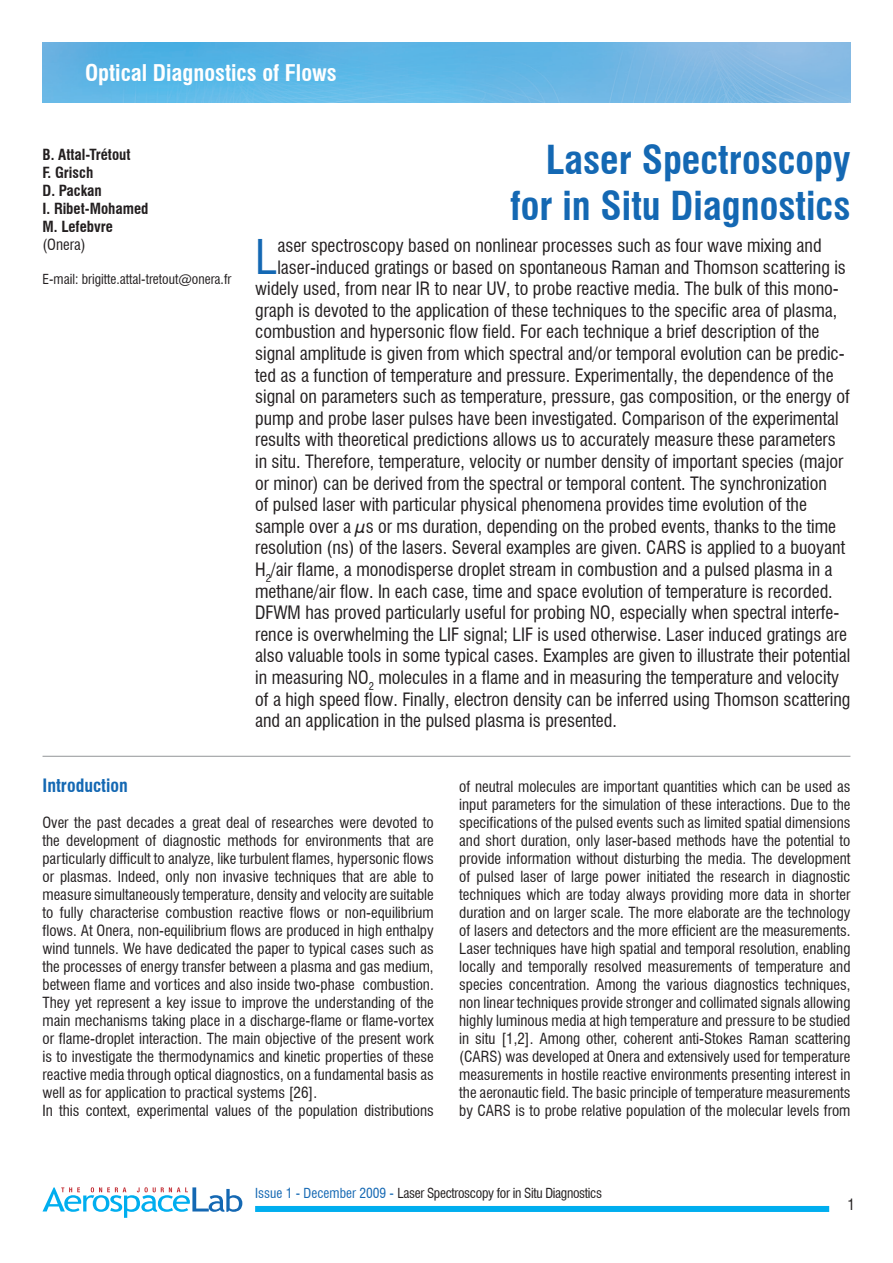
<style>
.page{position:relative;width:893px;height:1263px;background:#fff}
.page>*{position:absolute;margin:0;border:0;box-sizing:border-box;transform-origin:0 0}
.t1{font:condensed 46.8px "Swiss 721 BT";color:#1468b3}
.t2{font:700 condensed 39px/46.8px "Swiss 721 BT";color:#1468b3;text-align:right}
.t3{font:700 condensed 22.5px "Swiss 721 BT";color:#fff}
.t4{font:condensed 18px "Swiss 721 BT";color:#231f20}
.t5{font:700 condensed 18px "Swiss 721 BT";color:#1468b3}
.t6{font:condensed 15px/18px "Swiss 721 BT";color:#231f20}
.t7{font:700 condensed 15px/18px "Swiss 721 BT";color:#231f20}
.t8{font:condensed 13.5px "Swiss 721 BT";letter-spacing:-.025em;color:#231f20}
.t9{font:condensed 13.5px "Swiss 721 BT";color:#231f20}
.s1{color:#1468b3}
</style>
<div class="page">
<div style="left:255px;top:1206px;width:574px;height:6px;background:#00aeef"></div>
<svg style="left:43px;top:1187px;width:199px;height:31px"></svg>
<img style="left:43px;top:43px;width:807px;height:59px">
<hr style="left:43px;top:756px;width:807px;height:1px;background:#939598">
<h3 class="t3" style="left:85px;top:59px;width:253px">Optical Diagnostics of Flows</h3>
<p class="t7" style="left:43px;top:146px;width:107px">B. Attal-Trétout<br>F. Grisch<br>D. Packan<br>I. Ribet-Mohamed<br>M. Lefebvre</p>
<p class="t6" style="left:43px;top:236px;width:45px">(Onera)</p>
<p class="t9" style="left:43px;top:271px;width:190px">E-mail: brigitte.attal-tretout@onera.fr</p>
<h2 class="t2" style="left:510px;top:136px;width:342px">Laser Spectroscopy for in Situ Diagnostics</h2>
<h1 class="t1" style="left:255px;top:229px;width:24px">L</h1>
<p class="t4" style="left:277px;top:235px;width:546px">aser spectroscopy based on nonlinear processes such as four wave mixing and</p>
<p class="t4" style="left:277px;top:256px;width:570px">laser-induced gratings or based on spontaneous Raman and Thomson scattering is</p>
<p class="t4" style="left:255px;top:278px;width:585px">widely used, from near IR to near UV, to probe reactive media. The bulk of this mono-</p>
<p class="t4" style="left:255px;top:299px;width:584px">graph is devoted to the application of these techniques to the specific area of plasma,</p>
<p class="t4" style="left:255px;top:321px;width:566px">combustion and hypersonic flow field. For each technique a brief description of the</p>
<p class="t4" style="left:255px;top:343px;width:591px">signal amplitude is given from which spectral and/or temporal evolution can be predic-</p>
<p class="t4" style="left:255px;top:364px;width:580px">ted as a function of temperature and pressure. Experimentally, the dependence of the</p>
<p class="t4" style="left:255px;top:386px;width:596px">signal on parameters such as temperature, pressure, gas composition, or the energy of</p>
<p class="t4" style="left:255px;top:407px;width:585px">pump and probe laser pulses have been investigated. Comparison of the experimental</p>
<p class="t4" style="left:255px;top:429px;width:582px">results with theoretical predictions allows us to accurately measure these parameters</p>
<p class="t4" style="left:255px;top:451px;width:590px">in situ. Therefore, temperature, velocity or number density of important species (major</p>
<p class="t4" style="left:255px;top:472px;width:573px">or minor) can be derived from the spectral or temporal content. The synchronization</p>
<p class="t4" style="left:255px;top:494px;width:553px">of pulsed laser with particular physical phenomena provides time evolution of the</p>
<p class="t4" style="left:255px;top:515px;width:583px">sample over a µs or ms duration, depending on the probed events, thanks to the time</p>
<p class="t4" style="left:255px;top:537px;width:591px">resolution (ns) of the lasers. Several examples are given. CARS is applied to a buoyant</p>
<p class="t4" style="left:255px;top:559px;width:579px">H<sub>2</sub>/air flame, a monodisperse droplet stream in combustion and a pulsed plasma in a</p>
<p class="t4" style="left:255px;top:580px;width:579px">methane/air flow. In each case, time and space evolution of temperature is recorded.</p>
<p class="t4" style="left:255px;top:602px;width:586px">DFWM has proved particularly useful for probing NO, especially when spectral interfe-</p>
<p class="t4" style="left:255px;top:623px;width:593px">rence is overwhelming the LIF signal; LIF is used otherwise. Laser induced gratings are</p>
<p class="t4" style="left:255px;top:645px;width:597px">also valuable tools in some typical cases. Examples are given to illustrate their potential</p>
<p class="t4" style="left:255px;top:667px;width:585px">in measuring NO<sub>2</sub> molecules in a flame and in measuring the temperature and velocity</p>
<p class="t4" style="left:255px;top:688px;width:597px">of a high speed flow. Finally, electron density can be inferred using Thomson scattering</p>
<p class="t4" style="left:255px;top:710px;width:363px">and an application in the pulsed plasma is presented.</p>
<p class="t5" style="left:43px;top:775px;width:87px">Introduction</p>
<p class="t6" style="left:43px;top:814px;width:393px">Over the past decades a great deal of researches were devoted to the development of diagnostic methods for environments that are particularly difficult to analyze, like turbulent flames, hypersonic flows or plasmas. Indeed, only non invasive techniques that are able to measure simultaneously temperature, density and velocity are suitable to fully characterise combustion reactive flows or non-equilibrium flows. At Onera, non-equilibrium flows are produced in high enthalpy wind tunnels. We have dedicated the paper to typical cases such as the processes of energy transfer between a plasma and gas medium, between flame and vortices and also inside two-phase combustion.<br>They yet represent a key issue to improve the understanding of the main mechanisms taking place in a discharge-flame or flame-vortex or flame-droplet interaction. The main objective of the present work is to investigate the thermodynamics and kinetic properties of these reactive media through optical diagnostics, on a fundamental basis as well as for application to practical systems [26].<br>In this context, experimental values of the population distributions</p>
<p class="t6" style="left:459px;top:777px;width:393px;text-align:justify">of neutral molecules are important quantities which can be used as input parameters for the simulation of these interactions. Due to the specifications of the pulsed events such as limited spatial dimensions and short duration, only laser-based methods have the potential to provide information without disturbing the media. The development of pulsed laser of large power initiated the research in diagnostic techniques which are today always providing more data in shorter duration and on larger scale. The more elaborate are the technology of lasers and detectors and the more efficient are the measurements.<br>Laser techniques have high spatial and temporal resolution, enabling locally and temporally resolved measurements of temperature and species concentration. Among the various diagnostics techniques, non linear techniques provide stronger and collimated signals allowing highly luminous media at high temperature and pressure to be studied in situ [1,2]. Among other, coherent anti-Stokes Raman scattering (CARS) was developed at Onera and extensively used for temperature measurements in hostile reactive environments presenting interest in the aeronautic field. The basic principle of temperature measurements by CARS is to probe relative population of the molecular levels from</p>
<p class="t8" style="left:255px;top:1185px;width:348px"><span class="s1">Issue 1 - December 2009 -</span> Laser Spectroscopy for in Situ Diagnostics</p>
<p class="t6" style="left:848px;top:1195px;width:9px">1</p>
</div>
